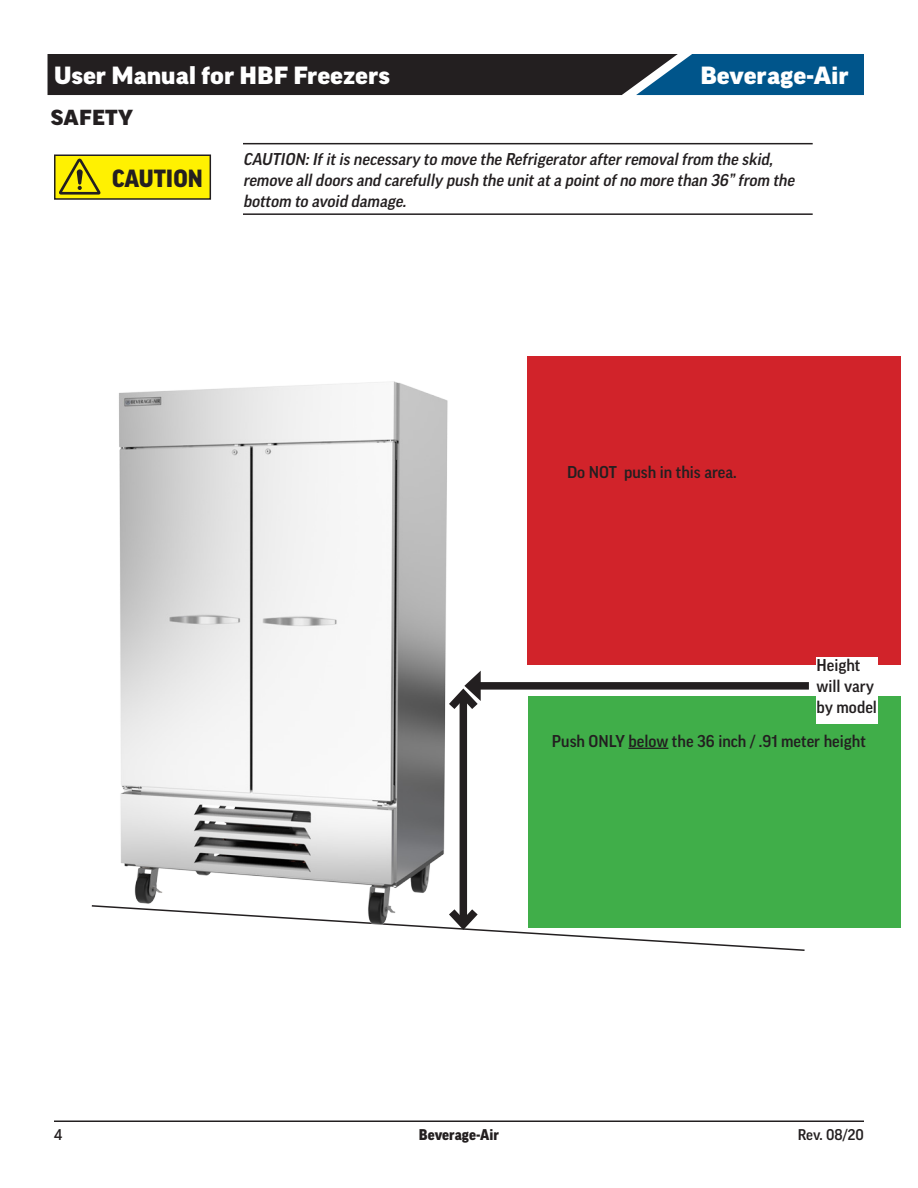
<style>
.page{position:relative;width:918px;height:1188px;background:#fff}
.page>*{position:absolute;margin:0;border:0;box-sizing:border-box;transform-origin:0 0}
.t1{font:900 expanded 24px "Good Pro";color:#fff}
.t2{font:900 24px "Good Pro";color:#231f20}
.Page_Header{font:900 expanded 21px "Good Pro";letter-spacing:.01em;color:#231f20}
.Body_-_Notes{font:italic 500 16.5px/21px "Good Pro";color:#231f20}
.Body_-_Text{font:500 16.5px/21px "Good Pro";color:#231f20}
.t3{font:900 15px "Good Pro";color:#231f20}
.t4{font:500 15px "Good Pro";letter-spacing:-.005em;color:#231f20}
</style>
<div class="page">
<svg style="left:48px;top:54px;width:816px;height:41px;background:#1e2f3d"></svg>
<hr style="left:54px;top:1120px;width:810px;height:2px;background:#231f20">
<div style="left:529px;top:696px;width:372px;height:232px;background:#40ae49"></div>
<hr style="left:243px;top:143px;width:570px;height:1px;background:#231f20">
<hr style="left:243px;top:213px;width:570px;height:2px;background:#231f20">
<div style="left:55px;top:155px;width:155px;height:44px;background:#fff101"></div>
<div style="left:54px;top:154px;width:157px;height:46px;border:2px solid #231f20"></div>
<svg style="left:59px;top:159px;width:41px;height:36px"></svg>
<div style="left:474px;top:682px;width:335px;height:8px;background:#231f20"></div>
<div style="left:460px;top:694px;width:7px;height:230px;background:#231f20"></div>
<svg style="left:466px;top:671px;width:20px;height:46px"></svg>
<svg style="left:91px;top:901px;width:714px;height:50px"></svg>
<hr style="left:628px;top:748px;width:40px;height:1px;background:#231f20">
<div style="left:527px;top:356px;width:374px;height:309px;background:#d1232a"></div>
<div style="left:816px;top:657px;width:62px;height:67px;background:#fff"></div>
<img style="left:94px;top:381px;width:372px;height:557px">
<h1 class="t1" style="left:54px;top:62px;width:337px">User Manual for HBF Freezers</h1>
<h1 class="t1" style="left:700px;top:62px;width:150px">Beverage-Air</h1>
<p class="Page_Header" style="left:51px;top:106px;width:84px">SAFETY</p>
<p class="t2" style="left:112px;top:165px;width:92px">CAUTION</p>
<p class="Body_-_Notes" style="left:243px;top:148px;width:556px">CAUTION:Ifitis necessary to move the Refrigeratorafterremovalfrom the skid, remove alldoors and carefully push the unitata pointofno more than 36” from the bottom to avoid damage.</p>
<p class="Body_-_Text" style="left:567px;top:461px;width:171px">Do NOT push in this area.</p>
<p class="Body_-_Text" style="left:816px;top:654px;width:62px">Height will vary by model</p>
<p class="Body_-_Text" style="left:552px;top:730px;width:316px">Push ONLY below the 36 inch / .91 meter height</p>
<p class="t4" style="left:54px;top:1127px;width:10px">4</p>
<p class="t3" style="left:419px;top:1127px;width:82px">Beverage-Air</p>
<p class="t4" style="left:798px;top:1127px;width:68px">Rev. 08/20</p>
</div>
